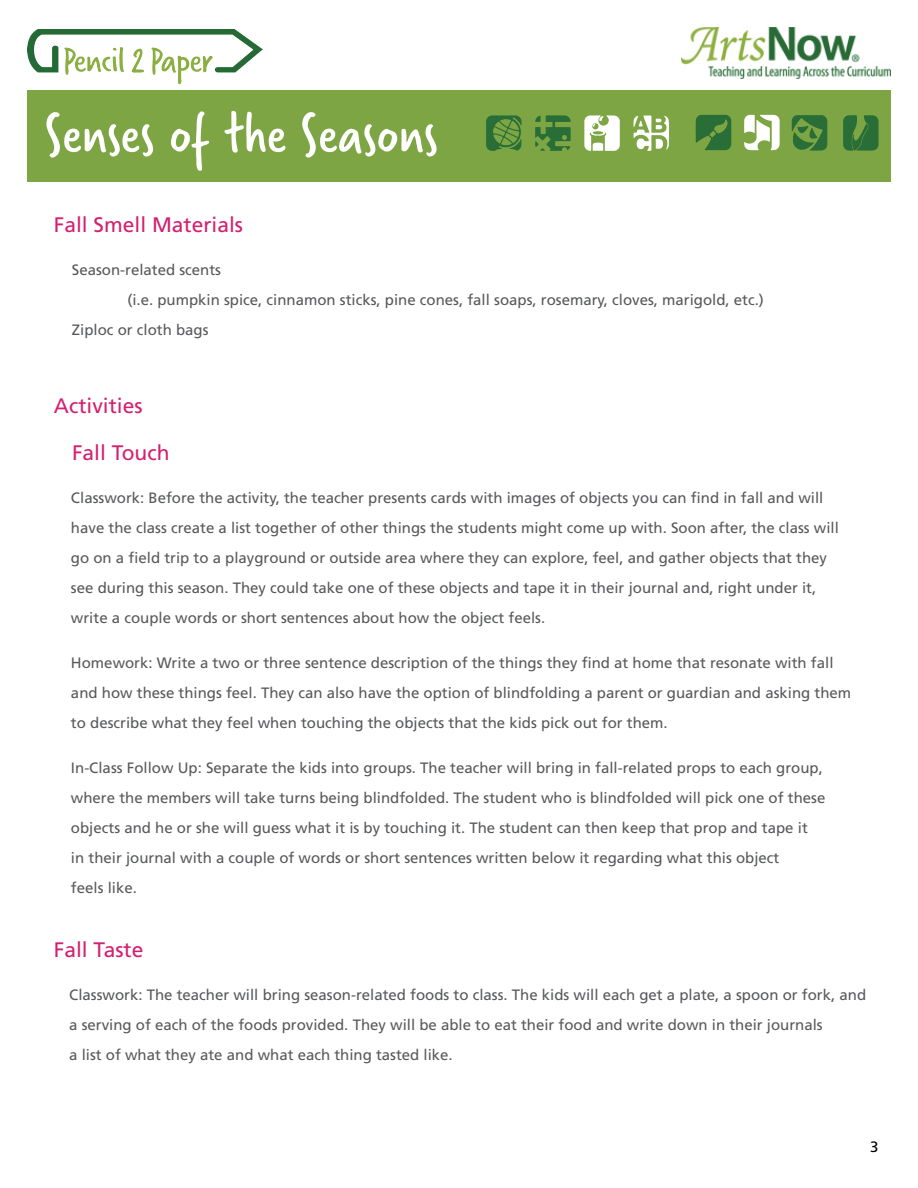
<style>
.page{position:relative;width:918px;height:1188px;background:#fff}
.page>*{position:absolute;margin:0;border:0;box-sizing:border-box;transform-origin:0 0}
.t1{font:60px "Verveine";color:#fff}
.t2{font:21px "Frutiger LT Std";color:#d32070}
.t3{font:15px/30px "Frutiger LT Std";color:#58595b}
.t4{font:15px "Frutiger LT Std";color:#000}
</style>
<div class="page">
<div style="left:27px;top:90px;width:864px;height:92px;background:#7ea544"></div>
<svg style="left:696px;top:115px;width:35px;height:35px"></svg>
<svg style="left:744px;top:115px;width:36px;height:35px"></svg>
<svg style="left:843px;top:115px;width:36px;height:36px"></svg>
<svg style="left:486px;top:115px;width:36px;height:36px"></svg>
<svg style="left:792px;top:115px;width:35px;height:36px"></svg>
<svg style="left:633px;top:115px;width:36px;height:36px"></svg>
<svg style="left:535px;top:115px;width:36px;height:36px"></svg>
<svg style="left:584px;top:115px;width:36px;height:36px"></svg>
<img style="left:27px;top:29px;width:235px;height:56px">
<img style="left:681px;top:27px;width:210px;height:51px">
<h1 class="t1" style="left:44px;top:93px;width:395px">Senses of the Seasons</h1>
<h2 class="t2" style="left:54px;top:212px;width:191px">Fall Smell Materials</h2>
<p class="t3" style="left:72px;top:255px;width:151px">Season-related scents</p>
<p class="t3" style="left:127px;top:285px;width:638px">(i.e. pumpkin spice, cinnamon sticks, pine cones, fall soaps, rosemary, cloves, marigold, etc.)</p>
<p class="t3" style="left:72px;top:315px;width:138px">Ziploc or cloth bags</p>
<h2 class="t2" style="left:54px;top:393px;width:90px">Activities</h2>
<h2 class="t2" style="left:72px;top:441px;width:99px">Fall Touch</h2>
<p class="t3" style="left:71px;top:483px;width:769px">Classwork: Before the activity, the teacher presents cards with images of objects you can find in fall and will have the class create a list together of other things the students might come up with. Soon after, the class will go on a field trip to a playground or outside area where they can explore, feel, and gather objects that they see during this season. They could take one of these objects and tape it in their journal and, right under it, write a couple words or short sentences about how the object feels.</p>
<p class="t3" style="left:71px;top:648px;width:782px">Homework: Write a two or three sentence description of the things they find at home that resonate with fall and how these things feel. They can also have the option of blindfolding a parent or guardian and asking them to describe what they feel when touching the objects that the kids pick out for them.</p>
<p class="t3" style="left:71px;top:753px;width:756px">In-Class Follow Up: Separate the kids into groups. The teacher will bring in fall-related props to each group, where the members will take turns being blindfolded. The student who is blindfolded will pick one of these objects and he or she will guess what it is by touching it. The student can then keep that prop and tape it<br>in their journal with a couple of words or short sentences written below it regarding what this object<br>feels like.</p>
<h2 class="t2" style="left:54px;top:937px;width:91px">Fall Taste</h2>
<p class="t3" style="left:69px;top:980px;width:798px">Classwork: The teacher will bring season-related foods to class. The kids will each get a plate, a spoon or fork, and a serving of each of the foods provided. They will be able to eat their food and write down in their journals<br>a list of what they ate and what each thing tasted like.</p>
<p class="t4" style="left:870px;top:1138px;width:10px">3</p>
</div>
